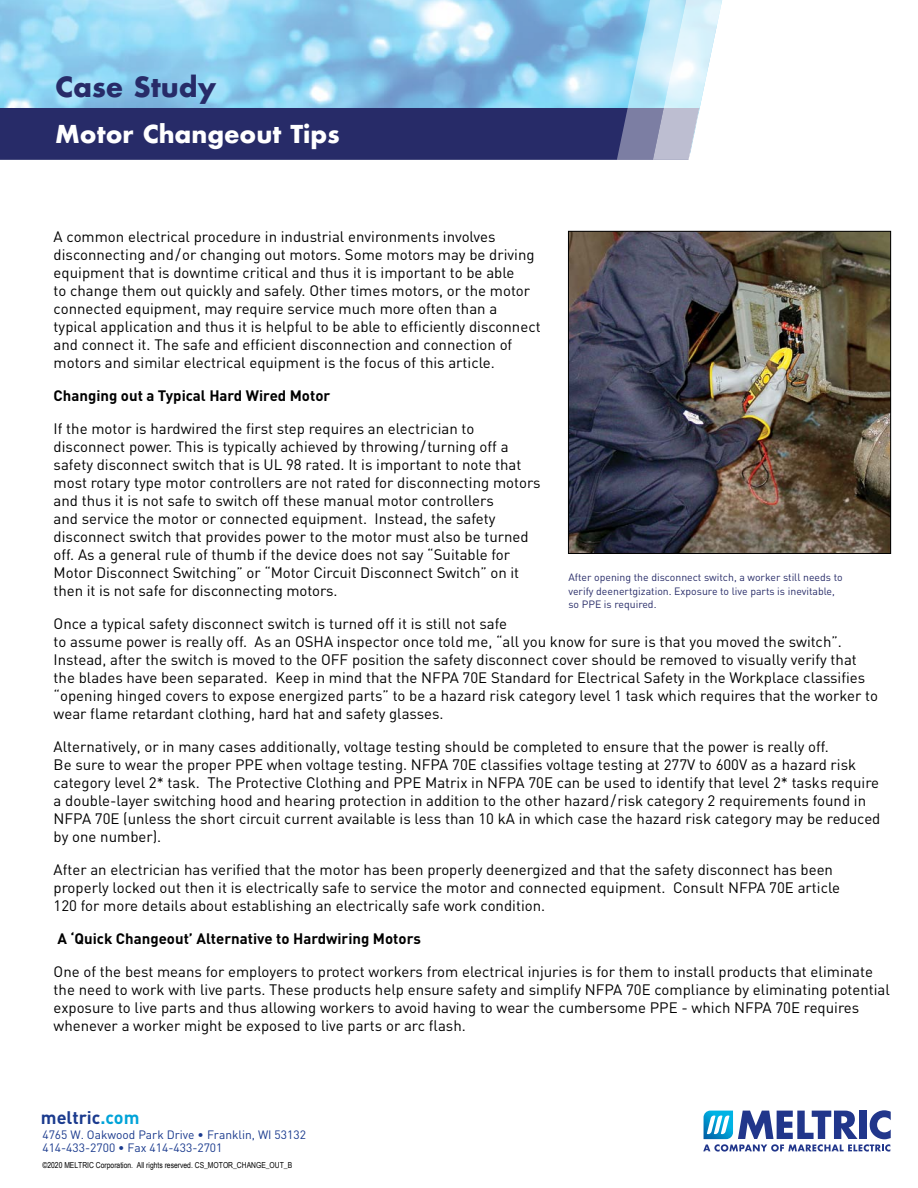
<style>
.page{position:relative;width:918px;height:1188px;background:#fff}
.page>*{position:absolute;margin:0;border:0;box-sizing:border-box;transform-origin:0 0}
.t1{font:700 27px "Futura";color:#272b68}
.t2{font:700 24px "Futura";color:#fff}
.t3{font:700 18px "DIN";color:#1b3b8e}
.t4{font:15px/18px "DIN";color:#000}
.t5{font:700 15px "DIN";color:#000}
.t6{font:12px/13.5px "DIN";color:#1b3b8e}
.t7{font:10.5px/13.5px "DIN";color:#272b68}
.t8{font:8.25px "Arial Narrow";color:#000}
.s1{color:#00a3d8}
</style>
<div class="page">
<img style="left:570px;top:233px;width:319px;height:319px">
<div style="left:568px;top:231px;width:323px;height:323px;border:1px solid #000"></div>
<svg style="left:0;top:0;width:722px;height:160px;background:#7aa1c7"></svg>
<svg style="left:703px;top:1110px;width:188px;height:42px"></svg>
<h1 class="t1" style="left:55px;top:67px;width:163px">Case Study</h1>
<h2 class="t2" style="left:55px;top:117px;width:286px">Motor Changeout Tips</h2>
<p class="t4" style="left:54px;top:227px;width:489px">A common electrical procedure in industrial environments involves disconnecting and/or changing out motors. Some motors may be driving equipment that is downtime critical and thus it is important to be able<br>to change them out quickly and safely. Other times motors, or the motor connected equipment, may require service much more often than a typical application and thus it is helpful to be able to efficiently disconnect and connect it. The safe and efficient disconnection and connection of motors and similar electrical equipment is the focus of this article.</p>
<p class="t5" style="left:54px;top:386px;width:278px">Changing out a Typical Hard Wired Motor</p>
<p class="t4" style="left:54px;top:419px;width:488px">If the motor is hardwired the first step requires an electrician to disconnect power. This is typically achieved by throwing/turning off a safety disconnect switch that is UL 98 rated. It is important to note that most rotary type motor controllers are not rated for disconnecting motors and thus it is not safe to switch off these manual motor controllers<br>and service the motor or connected equipment. Instead, the safety disconnect switch that provides power to the motor must also be turned off. As a general rule of thumb if the device does not say “Suitable for Motor Disconnect Switching” or “Motor Circuit Disconnect Switch” on it then it is not safe for disconnecting motors.</p>
<p class="t4" style="left:54px;top:614px;width:826px">Once a typical safety disconnect switch is turned off it is still not safe<br>to assume power is really off. As an OSHA inspector once told me, “all you know for sure is that you moved the switch”.<br>Instead, after the switch is moved to the OFF position the safety disconnect cover should be removed to visually verify that the blades have been separated. Keep in mind that the NFPA 70E Standard for Electrical Safety in the Workplace classifies “opening hinged covers to expose energized parts” to be a hazard risk category level 1 task which requires that the worker to wear flame retardant clothing, hard hat and safety glasses.</p>
<p class="t4" style="left:54px;top:737px;width:828px">Alternatively, or in many cases additionally, voltage testing should be completed to ensure that the power is really off.<br>Be sure to wear the proper PPE when voltage testing. NFPA 70E classifies voltage testing at 277V to 600V as a hazard risk category level 2* task. The Protective Clothing and PPE Matrix in NFPA 70E can be used to identify that level 2* tasks require a double-layer switching hood and hearing protection in addition to the other hazard/risk category 2 requirements found in NFPA 70E (unless the short circuit current available is less than 10 kA in which case the hazard risk category may be reduced by one number).</p>
<p class="t4" style="left:54px;top:860px;width:788px">After an electrician has verified that the motor has been properly deenergized and that the safety disconnect has been properly locked out then it is electrically safe to service the motor and connected equipment. Consult NFPA 70E article<br>120 for more details about establishing an electrically safe work condition.</p>
<p class="t5" style="left:57px;top:929px;width:365px">A ‘Quick Changeout’ Alternative to Hardwiring Motors</p>
<p class="t4" style="left:54px;top:962px;width:838px">One of the best means for employers to protect workers from electrical injuries is for them to install products that eliminate the need to work with live parts. These products help ensure safety and simplify NFPA 70E compliance by eliminating potential exposure to live parts and thus allowing workers to avoid having to wear the cumbersome PPE - which NFPA 70E requires whenever a worker might be exposed to live parts or arc flash.</p>
<p class="t7" style="left:568px;top:571px;width:276px">After opening the disconnect switch, a worker still needs to verify deenertgization. Exposure to live parts is inevitable, so PPE is required.</p>
<p class="t3" style="left:41px;top:1106px;width:100px">meltric<span class="s1">.com</span></p>
<p class="t6" style="left:42px;top:1127px;width:265px">4765 W. Oakwood Park Drive • Franklin, WI 53132<br>414-433-2700 • Fax 414-433-2701</p>
<p class="t8" style="left:42px;top:1159px;width:251px">©2020 MELTRIC Corporation. All rights reserved. CS_MOTOR_CHANGE_OUT_B</p>
</div>
